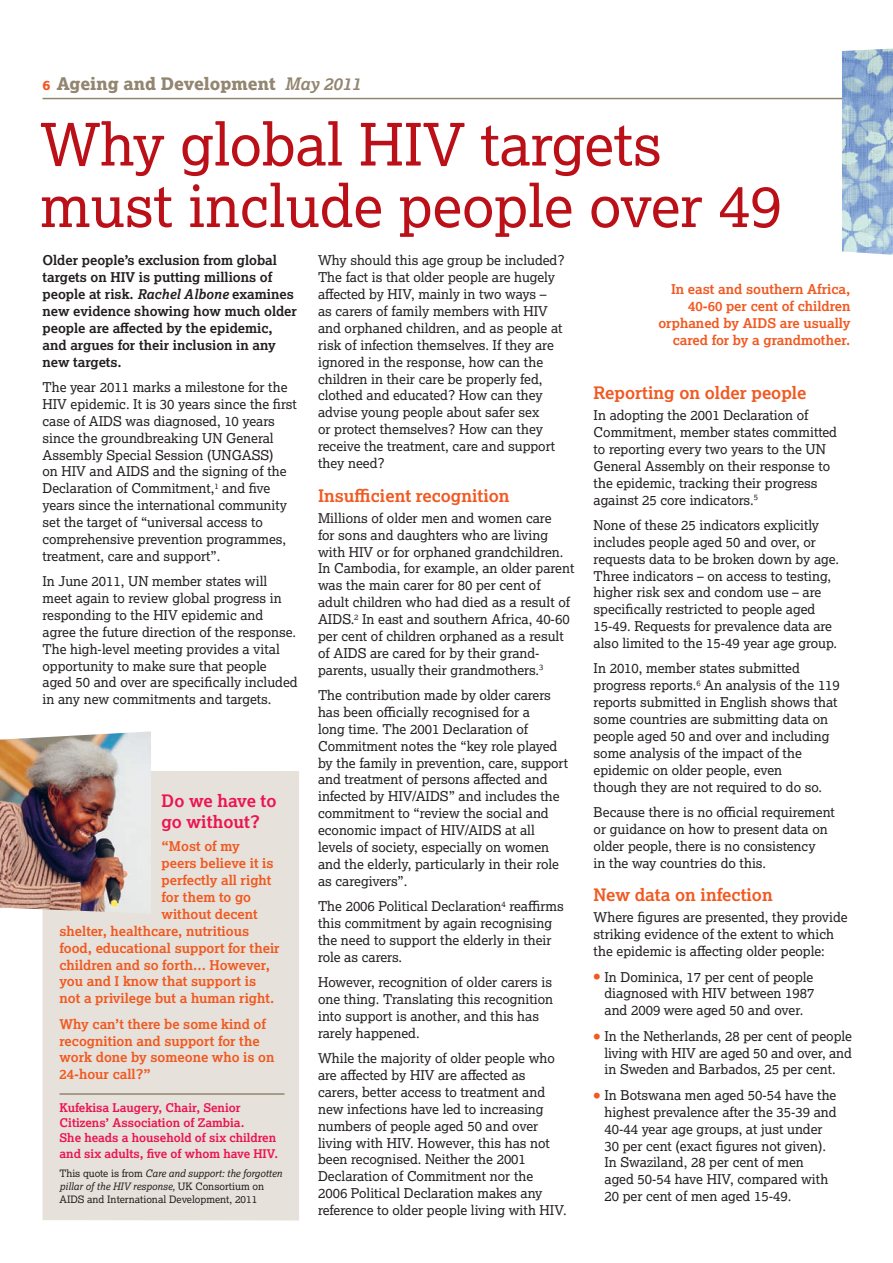
<style>
.page{position:relative;width:893px;height:1263px;background:#fff}
.page>*{position:absolute;margin:0;border:0;box-sizing:border-box;transform-origin:0 0}
.t1{font:58.5px/61.5px "Lexia";color:#bb1018}
.t2{font:700 17.25px "Lexia";color:#f15921}
.t3{font:17.25px "Lexia X Bold";color:#938671}
.t4{font:700 17.25px/21px "Lexia";color:#ed1450}
.t5{font:13.5px/16.8px "Lexia";color:#231f20}
.t6{font:700 13.5px/17px "Lexia";color:#f15921}
.t7{font:700 13.5px/16.8px "Lexia";color:#231f20}
.t8{font:700 12px/15.3px "Lexia";color:#ed1450}
.t9{font:10.2px/12.8px "Lexia";color:#231f20}
.s1{font-size:13.5px;color:#f15921}
.s2{font-family:"Lexia";font-weight:700;font-style:italic}
.s3{font-style:italic}
.s4{font-family:"Lexia X Bold";font-size:15px;color:#f15921}
</style>
<div class="page">
<div style="left:43px;top:771px;width:256px;height:449px;background:#e6e2db"></div>
<hr style="left:60px;top:1093px;width:225px;height:2px;background:#938671">
<img style="left:0;top:731px;width:151px;height:183px">
<hr style="left:43px;top:98px;width:850px;height:1px;background:#938671">
<img style="left:842px;top:49px;width:51px;height:206px">
<p class="t3" style="left:43px;top:72px;width:320px"><span class="s1">6</span> Ageing and Development <span class="s2">May 2011</span></p>
<h1 class="t1" style="left:40px;top:112px;width:743px">Why global HIV targets must include people over 49</h1>
<p class="t7" style="left:43px;top:252px;width:256px">Older people’s exclusion from global targets on HIV is putting millions of people at risk. <span class="s3">Rachel Albone</span> examines new evidence showing how much older people are affected by the epidemic, and argues for their inclusion in any new targets.</p>
<p class="t5" style="left:43px;top:378px;width:256px">The year 2011 marks a milestone for the HIV epidemic. It is 30 years since the first case of AIDS was diagnosed, 10 years since the groundbreaking UN General Assembly Special Session (UNGASS)<br>on HIV and AIDS and the signing of the Declaration of Commitment,<sup>1</sup> and five years since the international community set the target of “universal access to comprehensive prevention programmes, treatment, care and support”.</p>
<p class="t5" style="left:43px;top:572px;width:257px">In June 2011, UN member states will meet again to review global progress in responding to the HIV epidemic and agree the future direction of the response.<br>The high-level meeting provides a vital opportunity to make sure that people aged 50 and over are specifically included in any new commitments and targets.</p>
<p class="t5" style="left:318px;top:252px;width:248px">Why should this age group be included?<br>The fact is that older people are hugely affected by HIV, mainly in two ways –<br>as carers of family members with HIV and orphaned children, and as people at risk of infection themselves. If they are ignored in the response, how can the children in their care be properly fed, clothed and educated? How can they advise young people about safer sex<br>or protect themselves? How can they receive the treatment, care and support they need?</p>
<p class="t2" style="left:318px;top:484px;width:193px">Insufficient recognition</p>
<p class="t5" style="left:318px;top:509px;width:258px">Millions of older men and women care<br>for sons and daughters who are living with HIV or for orphaned grandchildren.<br>In Cambodia, for example, an older parent was the main carer for 80 per cent of adult children who had died as a result of AIDS.<sup>2</sup> In east and southern Africa, 40-60 per cent of children orphaned as a result of AIDS are cared for by their grand&shy;parents, usually their grandmothers.<sup>3</sup></p>
<p class="t5" style="left:318px;top:686px;width:252px">The contribution made by older carers has been officially recognised for a<br>long time. The 2001 Declaration of Commitment notes the “key role played by the family in prevention, care, support and treatment of persons affected and infected by HIV/AIDS” and includes the commitment to “review the social and economic impact of HIV/AIDS at all levels of society, especially on women and the elderly, particularly in their role as caregivers”.</p>
<p class="t5" style="left:318px;top:897px;width:247px">The 2006 Political Declaration<sup>4</sup> reaffirms this commitment by again recognising the need to support the elderly in their role as carers.</p>
<p class="t5" style="left:318px;top:973px;width:237px">However, recognition of older carers is one thing. Translating this recognition into support is another, and this has rarely happened.</p>
<p class="t5" style="left:318px;top:1049px;width:250px">While the majority of older people who are affected by HIV are affected as carers, better access to treatment and new infections have led to increasing numbers of people aged 50 and over living with HIV. However, this has not been recognised. Neither the 2001<br>Declaration of Commitment nor the<br>2006 Political Declaration makes any reference to older people living with HIV.</p>
<p class="t6" style="left:658px;top:280px;width:194px;text-align:right">In east and southern Africa,<br>40-60 per cent of children orphaned by AIDS are usually cared for by a grandmother.</p>
<p class="t2" style="left:594px;top:382px;width:214px">Reporting on older people</p>
<p class="t5" style="left:594px;top:406px;width:245px">In adopting the 2001 Declaration of Commitment, member states committed to reporting every two years to the UN General Assembly on their response to the epidemic, tracking their progress against 25 core indicators.<sup>5</sup></p>
<p class="t5" style="left:594px;top:516px;width:247px">None of these 25 indicators explicitly includes people aged 50 and over, or requests data to be broken down by age.<br>Three indicators – on access to testing, higher risk sex and condom use – are specifically restricted to people aged 15-49. Requests for prevalence data are also limited to the 15-49 year age group.</p>
<p class="t5" style="left:594px;top:660px;width:248px">In 2010, member states submitted progress reports.<sup>6</sup> An analysis of the 119 reports submitted in English shows that some countries are submitting data on people aged 50 and over and including some analysis of the impact of the epidemic on older people, even<br>though they are not required to do so.</p>
<p class="t5" style="left:594px;top:803px;width:243px">Because there is no official requirement or guidance on how to present data on older people, there is no consistency<br>in the way countries do this.</p>
<p class="t2" style="left:594px;top:884px;width:181px">New data on infection</p>
<p class="t5" style="left:594px;top:909px;width:256px">Where figures are presented, they provide striking evidence of the extent to which the epidemic is affecting older people:</p>
<p class="t5" style="left:604px;top:968px;width:211px;text-align:justify;text-indent:-11px"><span class="s4">•</span> In Dominica, 17 per cent of people diagnosed with HIV between 1987 and 2009 were aged 50 and over.</p>
<p class="t5" style="left:604px;top:1027px;width:249px;text-align:justify;text-indent:-11px"><span class="s4">•</span> In the Netherlands, 28 per cent of people living with HIV are aged 50 and over, and in Sweden and Barbados, 25 per cent.</p>
<p class="t5" style="left:604px;top:1086px;width:234px;text-indent:-11px"><span class="s4">•</span> In Botswana men aged 50-54 have the highest prevalence after the 35-39 and 40-44 year age groups, at just under 30 per cent (exact figures not given).<br>In Swaziland, 28 per cent of men aged 50-54 have HIV, compared with 20 per cent of men aged 15-49.</p>
<p class="t4" style="left:162px;top:790px;width:116px">Do we have to go without?</p>
<p class="t6" style="left:162px;top:838px;width:80px">“Most of my</p>
<p class="t6" style="left:162px;top:854px;width:114px">peers believe it is</p>
<p class="t6" style="left:162px;top:871px;width:111px">perfectly all right</p>
<p class="t6" style="left:162px;top:888px;width:91px">for them to go</p>
<p class="t6" style="left:162px;top:905px;width:98px">without decent</p>
<p class="t6" style="left:60px;top:922px;width:191px">shelter, healthcare, nutritious</p>
<p class="t6" style="left:60px;top:939px;width:222px">food, educational support for their</p>
<p class="t6" style="left:60px;top:956px;width:212px">children and so forth... However,</p>
<p class="t6" style="left:60px;top:973px;width:198px">you and I know that support is</p>
<p class="t6" style="left:60px;top:989px;width:216px">not a privilege but a human right.</p>
<p class="t6" style="left:60px;top:1015px;width:216px">Why can’t there be some kind of recognition and support for the work done by someone who is on<br>24-hour call?”</p>
<p class="t8" style="left:60px;top:1099px;width:220px">Kufekisa Laugery, Chair, Senior Citizens’ Association of Zambia.<br>She heads a household of six children and six adults, five of whom have HIV.</p>
<p class="t9" style="left:60px;top:1167px;width:224px">This quote is from <span class="s3">Care and support: the forgotten pillar of the HIV response,</span> UK Consortium on<br>AIDS and International Development, 2011</p>
</div>
